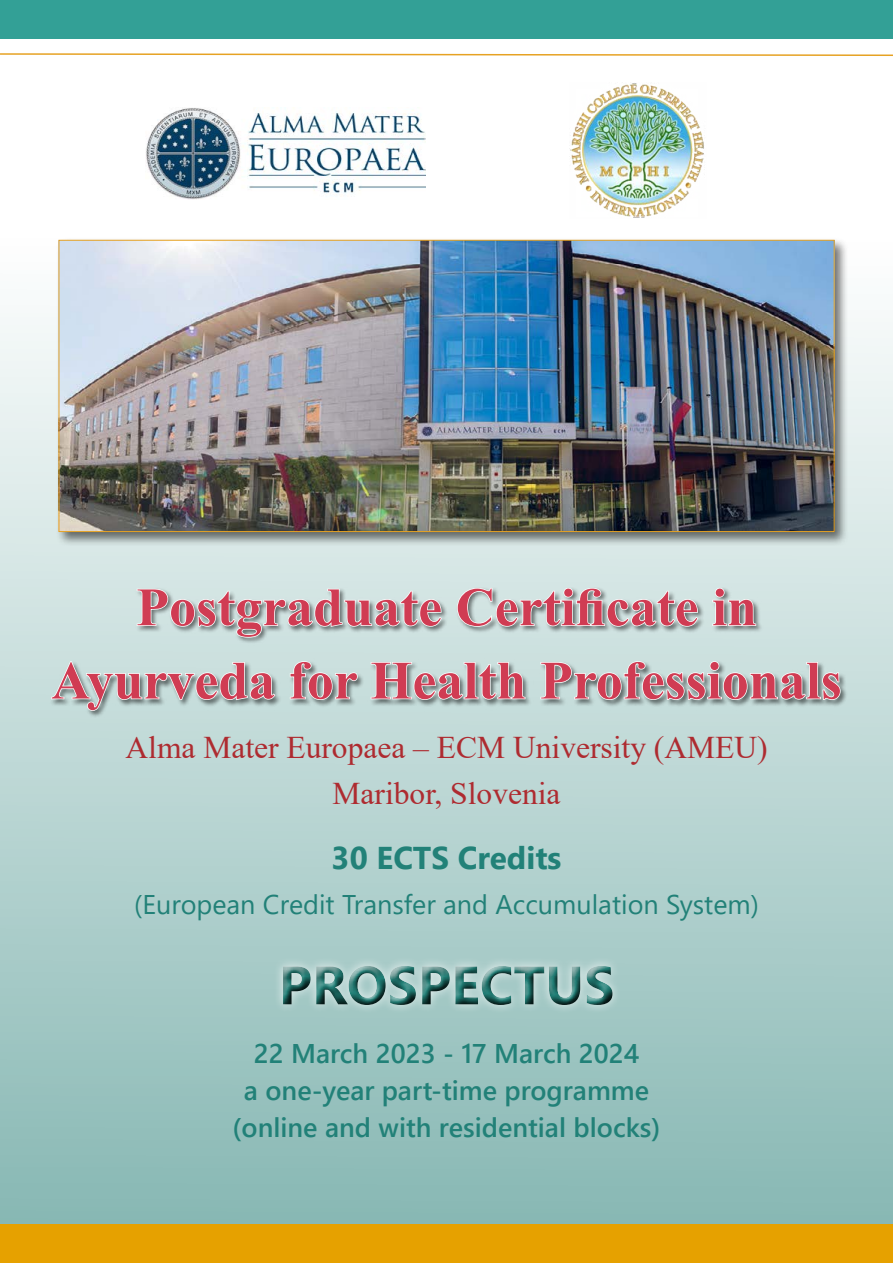
<style>
.page{position:relative;width:893px;height:1263px;background:#fff}
.page>*{position:absolute;margin:0;border:0;box-sizing:border-box;transform-origin:0 0}
.t1{font:700 54px/73.3px "Times New Roman";color:#d03c53;text-align:center}
.t2{font:700 54px "Segoe UI";color:#228178}
.t3{font:31.5px/46.3px "Times New Roman";color:#ae2b30;text-align:center}
.t4{font:700 31.5px "Segoe UI";color:#228178}
.t5{font:600 27px/36.6px "Segoe UI";color:#228178;text-align:center}
.t6{font:27px "Segoe UI";color:#228178}
</style>
<div class="page">
<div style="left:0;top:221px;width:893px;height:1042px;background:linear-gradient(to bottom,#fff,#83b5b1)"></div>
<div style="left:0;top:0;width:893px;height:38px;background:#33a096"></div>
<div style="left:0;top:1225px;width:893px;height:38px;background:#e6a100"></div>
<svg style="left:0;top:53px;width:893px;height:3px"></svg>
<div style="left:50px;top:587px;width:798px;height:130px;background:#000;opacity:.51"></div>
<svg style="left:136px;top:588px;width:307px;height:50px;background:#bcc9c8"></svg>
<svg style="left:456px;top:587px;width:243px;height:40px;background:#bdc9c8"></svg>
<svg style="left:712px;top:587px;width:45px;height:40px;background:#bbc6c5"></svg>
<svg style="left:50px;top:660px;width:226px;height:52px;background:#b9c9c7"></svg>
<svg style="left:289px;top:651px;width:70px;height:50px;background:#bac9c8"></svg>
<svg style="left:370px;top:661px;width:156px;height:40px;background:#b2c0be"></svg>
<svg style="left:540px;top:651px;width:302px;height:50px;background:#bac9c7"></svg>
<div style="left:267px;top:946px;width:361px;height:78px;background:#a8cbc8"></div>
<div style="left:274px;top:960px;width:350px;height:56px;background:#000;opacity:.75"></div>
<img style="left:146px;top:108px;width:279px;height:92px">
<img style="left:570px;top:83px;width:134px;height:135px">
<div style="left:56px;top:237px;width:793px;height:309px;background:#000;opacity:.55"></div>
<img style="left:61px;top:242px;width:771px;height:288px">
<h1 class="t1" style="left:51px;top:569px;width:792px">Postgraduate Certificate in<br>Ayurveda for Health Professionals</h1>
<p class="t3" style="left:125px;top:723px;width:644px">Alma Mater Europaea – ECM University (AMEU)<br>Maribor, Slovenia</p>
<p class="t4" style="left:332px;top:828px;width:231px">30 ECTS Credits</p>
<p class="t6" style="left:134px;top:879px;width:626px">(European Credit Transfer and Accumulation System)</p>
<h1 class="t2" style="left:279px;top:934px;width:337px">PROSPECTUS</h1>
<p class="t5" style="left:233px;top:1033px;width:429px">22 March 2023 - 17 March 2024<br>a one-year part-time programme (online and with residential blocks)</p>
</div>
